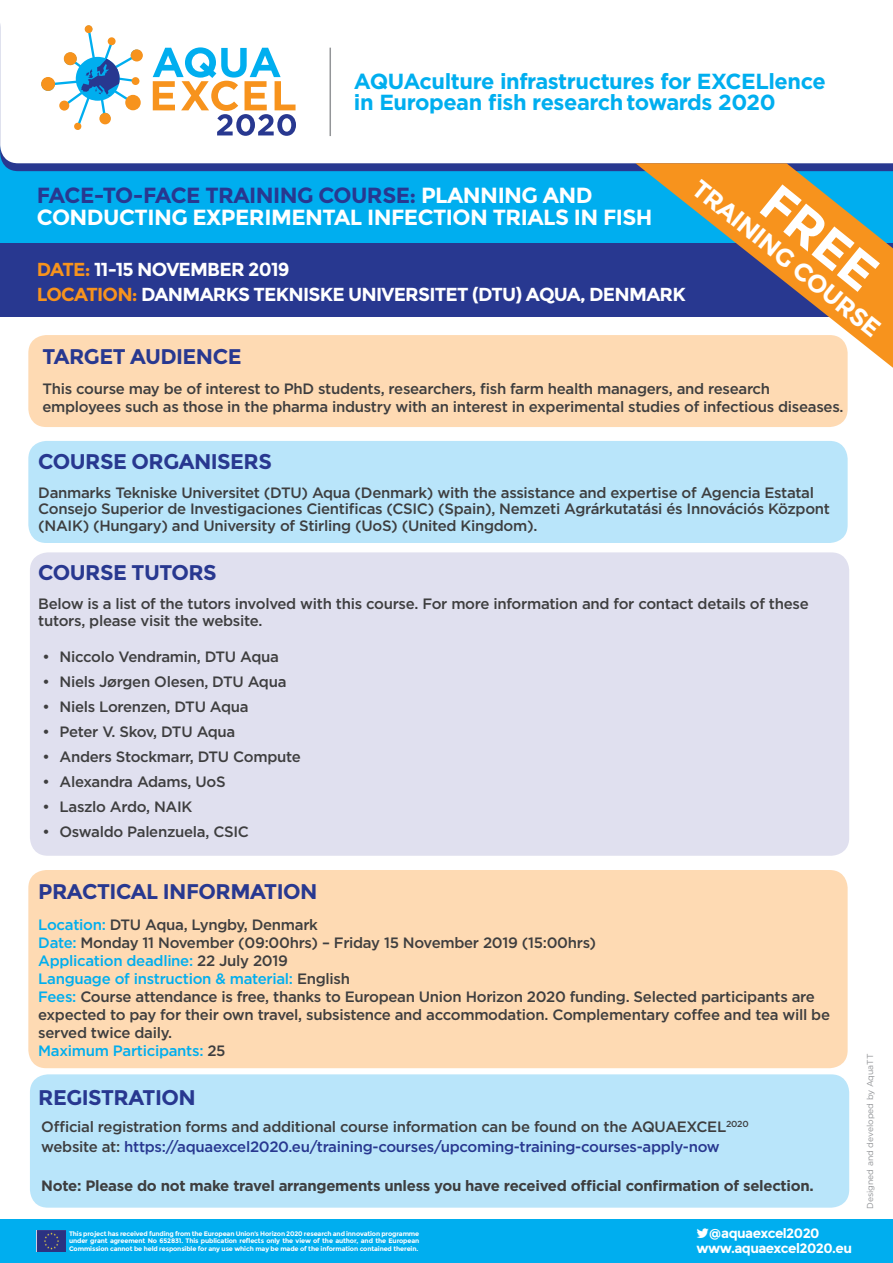
<style>
.page{position:relative;width:893px;height:1263px;background:#fff}
.page>*{position:absolute;margin:0;border:0;box-sizing:border-box;transform-origin:0 0}
.t1{font:700 51.75px "Montserrat";color:#fff}
.t2{font:700 25.05px "Montserrat";color:#fff}
.t3{font:700 21.9px/21.9px "Montserrat";letter-spacing:-.025em;color:#fff}
.t4{font:700 21.75px/21.1px "Gotham";letter-spacing:-.02em;color:#00aeef}
.t5{font:700 21.15px "Montserrat";letter-spacing:-.025em;color:#283890}
.t6{font:700 18.75px "Montserrat";letter-spacing:-.04em;color:#fff}
.t7{font:500 15px/18px "Gotham";letter-spacing:-.02em;color:#3e3e3f}
.t8{font:700 15px "Gotham";letter-spacing:-.02em;color:#3e3e3f}
.t9{font:500 15px "Gotham";letter-spacing:-.02em;color:#00aeef}
.t10{font:500 15px "Gotham";letter-spacing:-.02em;color:#283890}
.t11{font:700 13.5px "Montserrat";letter-spacing:-.04em;color:#fff}
.t12{font:8.55px "Gotham";color:#939598}
.t13{font:700 6.6px/7.4px "Montserrat";letter-spacing:-.02em;color:#fff;text-align:justify}
.s1{color:#283890}
.s2{color:#f7931d}
.s3{color:#00aeef}
.s4{color:#3e3e3f}
</style>
<div class="page">
<div style="left:28px;top:870px;width:820px;height:198px;background:#fedab3;border-radius:18px"></div>
<div style="left:30px;top:1074px;width:819px;height:134px;background:#b9e5fa;border-radius:18px"></div>
<div style="left:0;top:1219px;width:893px;height:44px;background:#00aeef"></div>
<img style="left:37px;top:1231px;width:28px;height:20px">
<div style="left:30px;top:552px;width:819px;height:304px;background:#e0e0ef;border-radius:18px"></div>
<div style="left:0;top:145px;width:893px;height:112px;background:#00aeef"></div>
<div style="left:0;top:244px;width:893px;height:73px;background:#283890"></div>
<svg style="left:3px;top:163px;width:632px;height:8px;background:#2f4094"></svg>
<svg style="left:0;top:24px;width:893px;height:139px"></svg>
<svg style="left:41px;top:26px;width:101px;height:103px"></svg>
<svg style="left:153px;top:47px;width:143px;height:89px"></svg>
<hr style="left:329px;top:48px;width:2px;height:88px;background:#939598">
<div style="left:28px;top:441px;width:820px;height:102px;background:#b9e5fa;border-radius:18px"></div>
<svg style="left:635px;top:163px;width:258px;height:205px"></svg>
<div style="left:28px;top:335px;width:820px;height:92px;background:#fedab3;border-radius:18px"></div>
<p class="t4" style="left:354px;top:71px;width:473px">AQUAculture infrastructures for EXCELlence in European fish research towards 2020</p>
<p class="t2" style="left:705px;top:173px;width:235px;rotate:39deg">TRAINING COURSE</p>
<p class="t1" style="left:787px;top:172px;width:135px;rotate:39deg">FREE</p>
<p class="t3" style="left:37px;top:184px;width:617px"><span class="s1">FACE-TO-FACE TRAINING COURSE:</span> PLANNING AND<br>CONDUCTING EXPERIMENTAL INFECTION TRIALS IN FISH</p>
<p class="t6" style="left:37px;top:258px;width:254px"><span class="s2">DATE:</span> 11-15 NOVEMBER 2019</p>
<p class="t6" style="left:37px;top:283px;width:650px"><span class="s2">LOCATION:</span> DANMARKS TEKNISKE UNIVERSITET (DTU) AQUA, DENMARK</p>
<p class="t5" style="left:43px;top:344px;width:201px">TARGET AUDIENCE</p>
<p class="t7" style="left:43px;top:380px;width:803px">This course may be of interest to PhD students, researchers, fish farm health managers, and research employees such as those in the pharma industry with an interest in experimental studies of infectious diseases.</p>
<p class="t5" style="left:38px;top:448px;width:235px">COURSE ORGANISERS</p>
<p class="t7" style="left:38px;top:484px;width:793px;line-height:16.5px">Danmarks Tekniske Universitet (DTU) Aqua (Denmark) with the assistance and expertise of Agencia Estatal<br>Consejo Superior de Investigaciones Cientificas (CSIC) (Spain), Nemzeti Agrárkutatási és Innovációs Központ (NAIK) (Hungary) and University of Stirling (UoS) (United Kingdom).</p>
<p class="t5" style="left:38px;top:560px;width:180px">COURSE TUTORS</p>
<p class="t7" style="left:38px;top:595px;width:772px;line-height:16.5px">Below is a list of the tutors involved with this course. For more information and for contact details of these tutors, please visit the website.</p>
<p class="t7" style="left:42px;top:647px;width:238px">• Niccolo Vendramin, DTU Aqua</p>
<p class="t7" style="left:42px;top:672px;width:245px">• Niels Jørgen Olesen, DTU Aqua</p>
<p class="t7" style="left:42px;top:697px;width:208px">• Niels Lorenzen, DTU Aqua</p>
<p class="t7" style="left:42px;top:722px;width:194px">• Peter V. Skov, DTU Aqua</p>
<p class="t7" style="left:42px;top:747px;width:260px">• Anders Stockmarr, DTU Compute</p>
<p class="t7" style="left:42px;top:772px;width:185px">• Alexandra Adams, UoS</p>
<p class="t7" style="left:42px;top:797px;width:151px">• Laszlo Ardo, NAIK</p>
<p class="t7" style="left:42px;top:822px;width:208px">• Oswaldo Palenzuela, CSIC</p>
<p class="t5" style="left:38px;top:879px;width:281px">PRACTICAL INFORMATION</p>
<p class="t7" style="left:38px;top:915px;width:281px"><span class="s3">Location:</span> DTU Aqua, Lyngby, Denmark</p>
<p class="t7" style="left:38px;top:933px;width:559px"><span class="s3">Date:</span> Monday 11 November (09:00hrs) – Friday 15 November 2019 (15:00hrs)</p>
<p class="t9" style="left:38px;top:951px;width:251px">Application deadline: <span class="s4">22 July 2019</span></p>
<p class="t9" style="left:38px;top:969px;width:313px">Language of instruction &amp; material: <span class="s4">English</span></p>
<p class="t7" style="left:38px;top:987px;width:793px"><span class="s3">Fees:</span> Course attendance is free, thanks to European Union Horizon 2020 funding. Selected participants are expected to pay for their own travel, subsistence and accommodation. Complementary coffee and tea will be served twice daily.</p>
<p class="t9" style="left:38px;top:1041px;width:189px">Maximum Participants: <span class="s4">25</span></p>
<p class="t5" style="left:38px;top:1085px;width:159px">REGISTRATION</p>
<p class="t7" style="left:41px;top:1118px;width:709px">Official registration forms and additional course information can be found on the AQUAEXCEL<sup>2020</sup></p>
<p class="t10" style="left:41px;top:1136px;width:680px"><span class="s4">website at:</span> https://aquaexcel2020.eu/training-courses/upcoming-training-courses-apply-now</p>
<p class="t8" style="left:41px;top:1175px;width:774px">Note: Please do not make travel arrangements unless you have received official confirmation of selection.</p>
<p class="t13" style="left:69px;top:1230px;width:352px">This project has received funding from the European Union’s Horizon 2020 research and innovation programme under grant agreement No 652831. This publication reflects only the view of the author, and the European Commission cannot be held responsible for any use which may be made of the information contained therein.</p>
<p class="t11" style="left:709px;top:1225px;width:112px">@aquaexcel2020</p>
<p class="t11" style="left:697px;top:1240px;width:157px">www.aquaexcel2020.eu</p>
<p class="t12" style="left:865px;top:1209px;width:157px;rotate:-90deg">Designed and developed by AquaTT</p>
</div>
